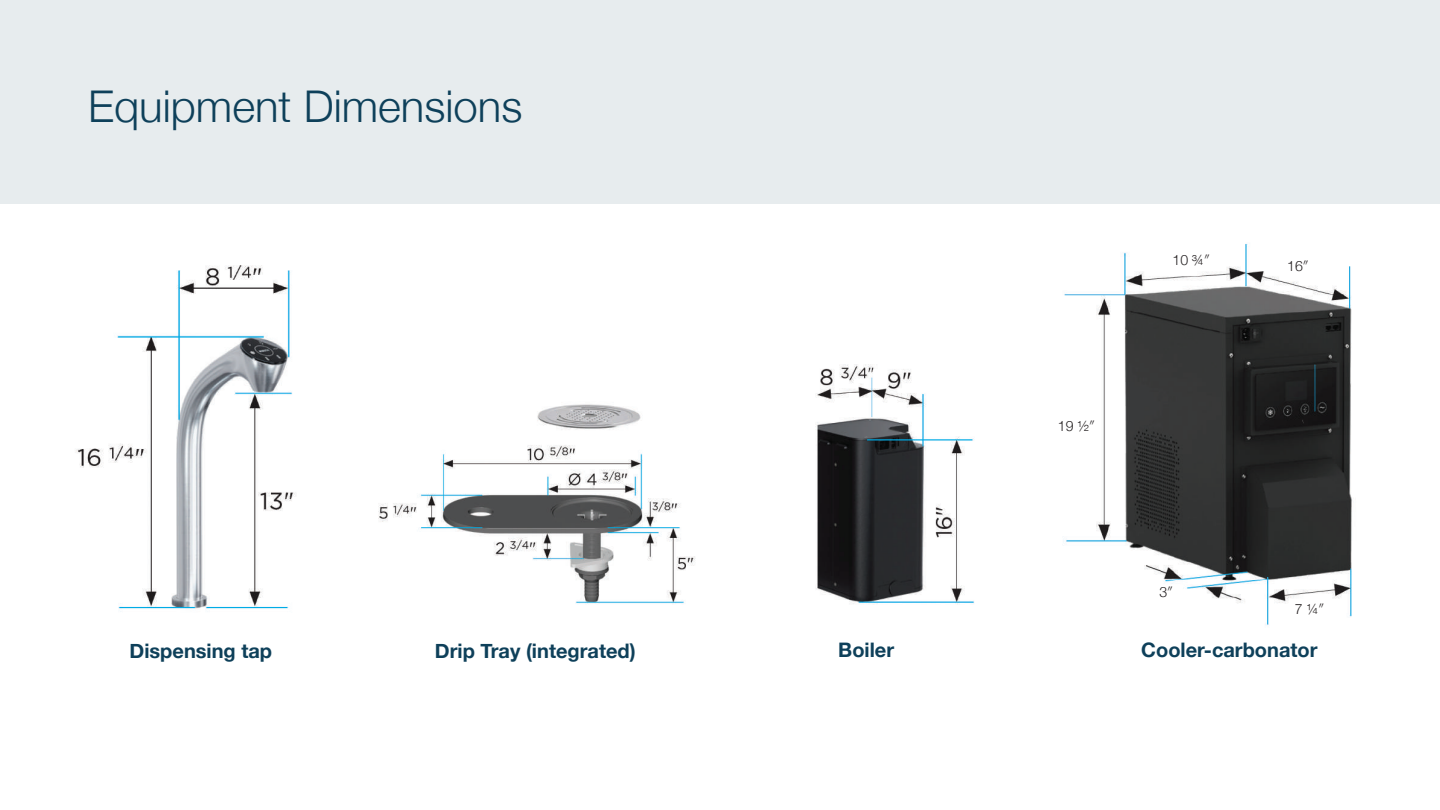
<style>
.page{position:relative;width:1440px;height:810px;background:#fff}
.page>*{position:absolute;margin:0;border:0;box-sizing:border-box;transform-origin:0 0}
.t1{font:300 43.75px "Helvetica Neue";color:#0e405a}
.t2{font:700 20px "Helvetica Neue";color:#0e405a}
.t3{font:300 14.25px "Helvetica Neue";color:#231f20}
</style>
<div class="page">
<div style="left:0;top:0;width:1440px;height:203px;background:#e7ecee"></div>
<img style="left:76px;top:265px;width:219px;height:347px">
<img style="left:378px;top:404px;width:318px;height:200px">
<img style="left:1063px;top:244px;width:289px;height:381px">
<svg style="left:1287px;top:419px;width:16px;height:6px"></svg>
<img style="left:816px;top:364px;width:158px;height:241px">
<h1 class="t1" style="left:88px;top:71px;width:436px">Equipment Dimensions</h1>
<p class="t3" style="left:1058px;top:415px;width:39px">19 ½″</p>
<p class="t3" style="left:1173px;top:249px;width:39px">10 ¾″</p>
<p class="t3" style="left:1159px;top:580px;width:15px">3″</p>
<p class="t3" style="left:1287px;top:255px;width:23px">16″</p>
<p class="t3" style="left:1295px;top:598px;width:31px">7 ¼″</p>
<p class="t2" style="left:130px;top:635px;width:144px">Dispensing tap</p>
<p class="t2" style="left:435px;top:635px;width:202px">Drip Tray (integrated)</p>
<p class="t2" style="left:1141px;top:634px;width:178px">Cooler-carbonator</p>
<p class="t2" style="left:838px;top:634px;width:57px">Boiler</p>
</div>
